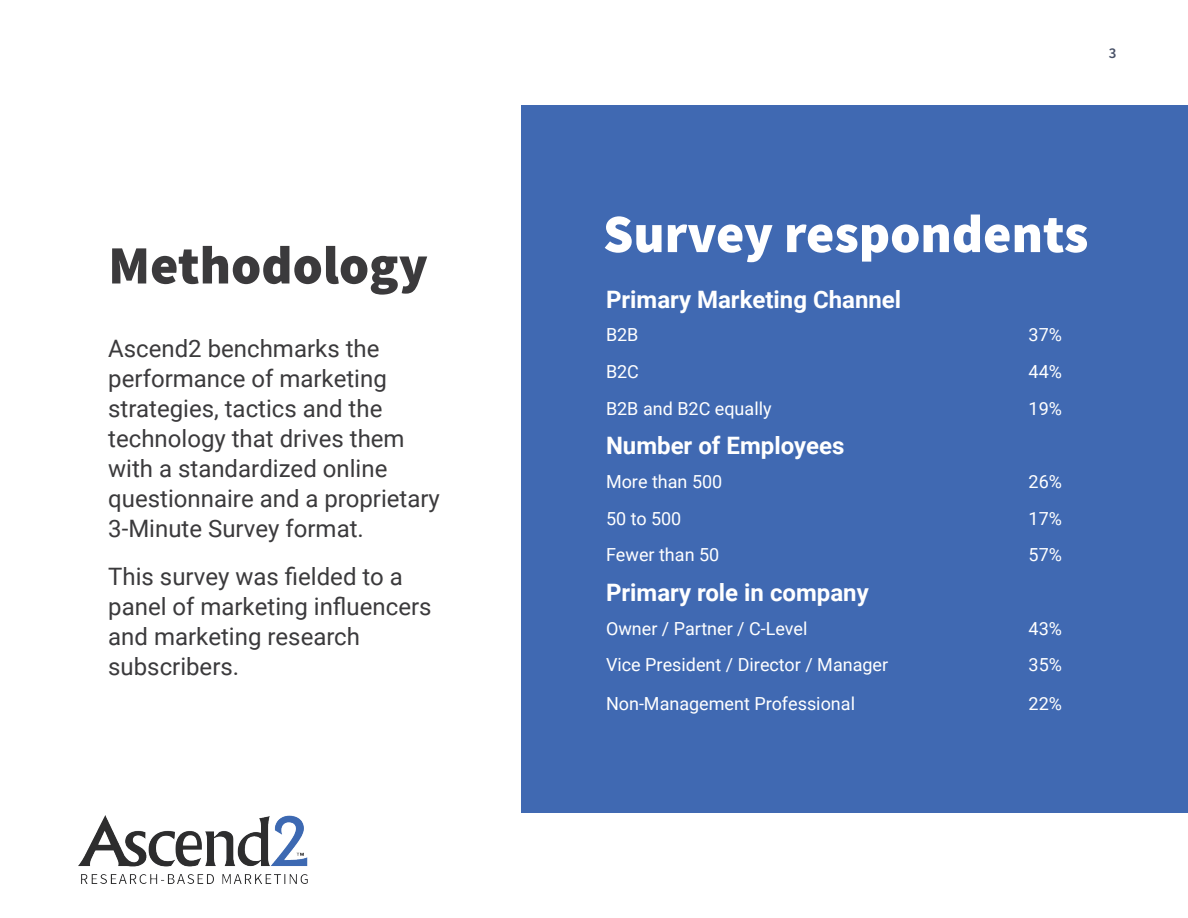
<style>
.page{position:relative;width:1188px;height:918px;background:#fff}
.page>*{position:absolute;margin:0;border:0;box-sizing:border-box;transform-origin:0 0}
.t1{font:900 54px "Source Sans Pro";color:#fff}
.t2{font:900 54px "Source Sans Pro";color:#3b3a3c}
.L_Copy{font:24px/30px "Roboto";color:#3b3a3c}
.t3{font:700 24px "Roboto";color:#fff}
.Copy{font:18px "Roboto";color:#fff}
.t4{font:600 15px "Source Sans Pro";color:#475066}
</style>
<div class="page">
<img style="left:79px;top:815px;width:229px;height:69px">
<div style="left:521px;top:105px;width:667px;height:708px;background:#4069b2"></div>
<h1 class="t2" style="left:108px;top:228px;width:321px">Methodology</h1>
<p class="L_Copy" style="left:108px;top:332px;width:333px">Ascend2 benchmarks the performance of marketing strategies, tactics and the technology that drives them with a standardized online questionnaire and a proprietary<br>3-Minute Survey format.</p>
<p class="L_Copy" style="left:108px;top:560px;width:325px">This survey was fielded to a panel of marketing influencers and marketing research subscribers.</p>
<p class="t4" style="left:1109px;top:43px;width:9px">3</p>
<h1 class="t1" style="left:603px;top:197px;width:487px">Survey respondents</h1>
<h2 class="t3" style="left:606px;top:283px;width:297px">Primary Marketing Channel</h2>
<p class="Copy" style="left:606px;top:322px;width:34px">B2B</p>
<p class="Copy" style="left:1029px;top:322px;width:35px">37%</p>
<p class="Copy" style="left:606px;top:359px;width:35px">B2C</p>
<p class="Copy" style="left:1029px;top:359px;width:35px">44%</p>
<p class="Copy" style="left:606px;top:396px;width:167px">B2B and B2C equally</p>
<p class="Copy" style="left:1029px;top:396px;width:35px">19%</p>
<h2 class="t3" style="left:606px;top:429px;width:240px">Number of Employees</h2>
<p class="Copy" style="left:606px;top:469px;width:118px">More than 500</p>
<p class="Copy" style="left:1029px;top:469px;width:35px">26%</p>
<p class="Copy" style="left:606px;top:506px;width:77px">50 to 500</p>
<p class="Copy" style="left:1029px;top:506px;width:35px">17%</p>
<p class="Copy" style="left:606px;top:542px;width:115px">Fewer than 50</p>
<p class="Copy" style="left:1029px;top:542px;width:35px">57%</p>
<h2 class="t3" style="left:606px;top:576px;width:264px">Primary role in company</h2>
<p class="Copy" style="left:606px;top:616px;width:203px">Owner / Partner / C-Level</p>
<p class="Copy" style="left:1029px;top:616px;width:35px">43%</p>
<p class="Copy" style="left:606px;top:652px;width:284px">Vice President / Director / Manager</p>
<p class="Copy" style="left:1029px;top:652px;width:35px">35%</p>
<p class="Copy" style="left:606px;top:691px;width:251px">Non-Management Professional</p>
<p class="Copy" style="left:1029px;top:691px;width:35px">22%</p>
</div>
